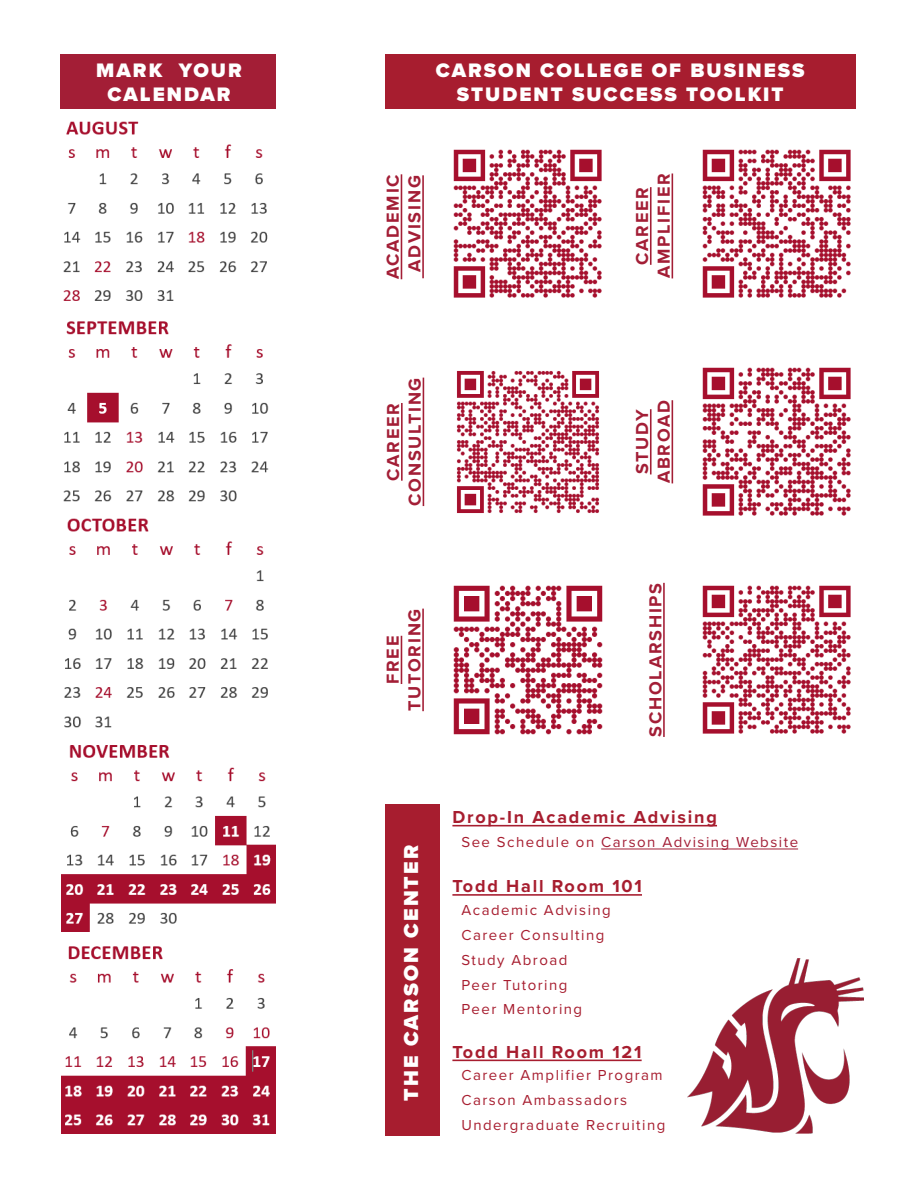
<style>
.page{position:relative;width:918px;height:1188px;background:#fff}
.page>*{position:absolute;margin:0;border:0;box-sizing:border-box;transform-origin:0 0}
.t1{font:900 21px "Proxima Nova";letter-spacing:.1em;color:#fff}
.t2{font:900 20.25px/24.3px "Proxima Nova";letter-spacing:.1em;color:#fff;text-align:center}
.t3{font:700 18px "Proxima Nova";letter-spacing:.1em;color:#a31e36}
.t4{font:700 18px "Proxima Nova";letter-spacing:.1em;color:#a71d2f}
.t5{font:15px "Proxima Nova";letter-spacing:.1em;color:#a71d2f}
.t6{font:15px "Proxima Nova";letter-spacing:.1em;color:#a31e36}
.s1{color:#a71d2f}
</style>
<div class="page">
<div style="left:385px;top:805px;width:54px;height:331px;background:#a71d2f"></div>
<div style="left:61px;top:54px;width:215px;height:55px;background:#a31e36"></div>
<img style="left:453px;top:149px;width:149px;height:149px">
<hr style="left:401px;top:174px;width:1px;height:105px;background:#a31e36">
<hr style="left:422px;top:175px;width:2px;height:103px;background:#a31e36">
<img style="left:457px;top:371px;width:142px;height:142px">
<hr style="left:401px;top:403px;width:2px;height:78px;background:#a31e36">
<hr style="left:423px;top:378px;width:1px;height:128px;background:#a31e36">
<img style="left:702px;top:149px;width:149px;height:149px">
<hr style="left:650px;top:187px;width:2px;height:78px;background:#a31e36">
<hr style="left:672px;top:173px;width:1px;height:105px;background:#a31e36">
<hr style="left:401px;top:636px;width:1px;height:48px;background:#a31e36">
<hr style="left:422px;top:609px;width:2px;height:102px;background:#a31e36">
<img style="left:453px;top:585px;width:150px;height:150px">
<hr style="left:663px;top:583px;width:2px;height:154px;background:#a31e36">
<img style="left:702px;top:367px;width:149px;height:149px">
<hr style="left:650px;top:409px;width:2px;height:65px;background:#a31e36">
<hr style="left:672px;top:400px;width:1px;height:83px;background:#a31e36">
<div style="left:385px;top:54px;width:470px;height:55px;background:#a71d2f"></div>
<img style="left:688px;top:959px;width:176px;height:175px">
<hr style="left:452px;top:1060px;width:190px;height:1px;background:#a71d2f">
<hr style="left:452px;top:894px;width:190px;height:2px;background:#a71d2f">
<img style="left:702px;top:585px;width:149px;height:149px">
<hr style="left:601px;top:849px;width:197px;height:1px;background:#a31e36">
<img style="left:63px;top:121px;width:205px;height:180px">
<img style="left:63px;top:321px;width:206px;height:181px">
<img style="left:64px;top:518px;width:204px;height:210px">
<img style="left:62px;top:745px;width:214px;height:187px">
<img style="left:62px;top:946px;width:214px;height:188px">
<hr style="left:452px;top:825px;width:265px;height:1px;background:#a71d2f">
<p class="t2" style="left:96px;top:58px;width:147px">MARK YOUR<br>CALENDAR</p>
<p class="t2" style="left:436px;top:58px;width:370px">CARSON COLLEGE OF BUSINESS<br>STUDENT SUCCESS TOOLKIT</p>
<p class="t3" style="left:380px;top:279px;width:106px;rotate:-90deg">ACADEMIC</p>
<p class="t3" style="left:401px;top:272px;width:98px;rotate:-90deg">ADVISING</p>
<p class="t3" style="left:629px;top:265px;width:79px;rotate:-90deg">CAREER</p>
<p class="t3" style="left:650px;top:278px;width:106px;rotate:-90deg">AMPLIFIER</p>
<p class="t3" style="left:380px;top:481px;width:79px;rotate:-90deg">CAREER</p>
<p class="t3" style="left:401px;top:506px;width:130px;rotate:-90deg">CONSULTING</p>
<p class="t3" style="left:380px;top:684px;width:50px;rotate:-90deg">FREE</p>
<p class="t3" style="left:401px;top:711px;width:104px;rotate:-90deg">TUTORING</p>
<p class="t1" style="left:395px;top:1101px;width:257px;rotate:-90deg">THE CARSON CENTER</p>
<p class="t3" style="left:629px;top:474px;width:67px;rotate:-90deg">STUDY</p>
<p class="t3" style="left:650px;top:483px;width:85px;rotate:-90deg">ABROAD</p>
<p class="t3" style="left:642px;top:737px;width:156px;rotate:-90deg">SCHOLARSHIPS</p>
<p class="t4" style="left:452px;top:804px;width:266px">Drop-In Academic Advising</p>
<p class="t6" style="left:461px;top:830px;width:338px"><span class="s1">See Schedule on</span> Carson Advising Website</p>
<p class="t4" style="left:452px;top:873px;width:191px">Todd Hall Room 101</p>
<p class="t5" style="left:461px;top:899px;width:151px">Academic Advising</p>
<p class="t5" style="left:461px;top:924px;width:144px">Career Consulting</p>
<p class="t5" style="left:461px;top:949px;width:108px">Study Abroad</p>
<p class="t5" style="left:461px;top:974px;width:108px">Peer Tutoring</p>
<p class="t5" style="left:461px;top:998px;width:122px">Peer Mentoring</p>
<p class="t4" style="left:452px;top:1038px;width:191px">Todd Hall Room 121</p>
<p class="t5" style="left:461px;top:1064px;width:203px">Career Amplifier Program</p>
<p class="t5" style="left:461px;top:1089px;width:167px">Carson Ambassadors</p>
<p class="t5" style="left:461px;top:1114px;width:206px">Undergraduate Recruiting</p>
</div>
